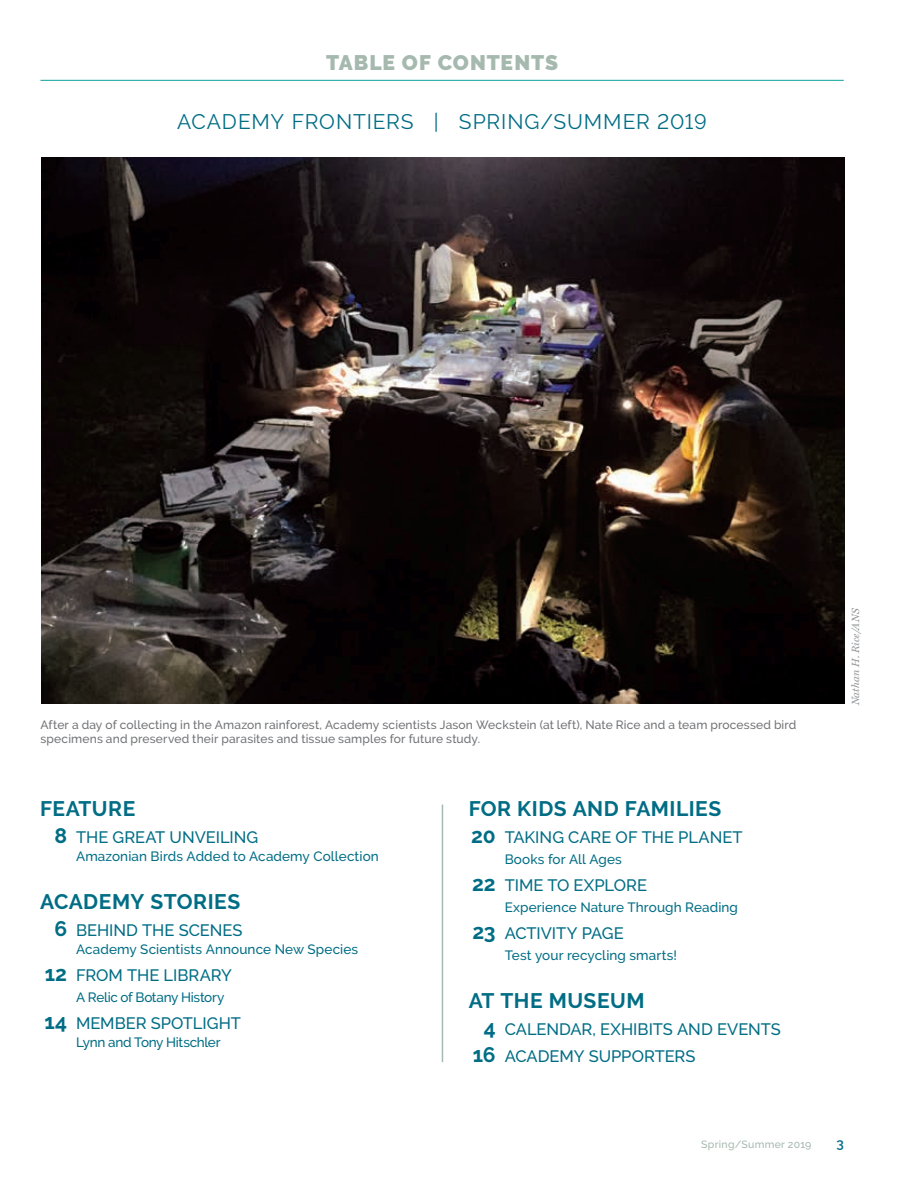
<style>
.page{position:relative;width:918px;height:1188px;background:#fff}
.page>*{position:absolute;margin:0;border:0;box-sizing:border-box;transform-origin:0 0}
.t1{font:700 21px "Raleway";letter-spacing:.025em;color:#016d85}
.t2{font:21px "Raleway";letter-spacing:.04em;color:#016d85}
.t3{font:900 21px "Raleway";letter-spacing:.04em;color:#a6b9af}
.t4{font:500 16.5px/27px "Raleway";letter-spacing:-.005em;color:#016d85}
.t5{font:500 13.5px "Raleway";letter-spacing:.005em;color:#016d85}
.t6{font:500 13.5px "Raleway";letter-spacing:-.02em;color:#016d85}
.t7{font:500 13.5px "Raleway";letter-spacing:-.025em;color:#016d85}
.t8{font:600 13.5px "Raleway";color:#016d85}
.t9{font:500 12px/14.4px "Raleway";letter-spacing:.015em;color:#717275}
.t10{font:500 10.5px "Raleway";letter-spacing:.03em;color:#a6b9af}
.t11{font:italic 10.5px "Miller Text";letter-spacing:.025em;color:#919396}
.s1{font-weight:700;font-size:21px}
</style>
<div class="page">
<hr style="left:40px;top:80px;width:804px;height:1px;background:#0aa19b">
<hr style="left:442px;top:805px;width:1px;height:257px;background:#a6b9af">
<img style="left:41px;top:158px;width:803px;height:546px">
<h1 class="t3" style="left:326px;top:51px;width:233px">TABLE OF CONTENTS</h1>
<h1 class="t2" style="left:177px;top:110px;width:531px">ACADEMY FRONTIERS | SPRING/SUMMER 2019</h1>
<p class="t9" style="left:40px;top:717px;width:757px">After a day of collecting in the Amazon rainforest, Academy scientists Jason Weckstein (at left), Nate Rice and a team processed bird specimens and preserved their parasites and tissue samples for future study.</p>
<h1 class="t1" style="left:40px;top:796px;width:97px">FEATURE</h1>
<h2 class="t4" style="left:54px;top:824px;width:206px"><span class="s1">8</span> THE GREAT UNVEILING</h2>
<p class="t5" style="left:76px;top:848px;width:304px">Amazonian Birds Added to Academy Collection</p>
<h1 class="t1" style="left:40px;top:889px;width:202px">ACADEMY STORIES</h1>
<h2 class="t4" style="left:54px;top:917px;width:190px"><span class="s1">6</span> BEHIND THE SCENES</h2>
<p class="t5" style="left:76px;top:941px;width:284px">Academy Scientists Announce New Species</p>
<h2 class="t4" style="left:45px;top:962px;width:189px"><span class="s1">12</span> FROM THE LIBRARY</h2>
<p class="t6" style="left:76px;top:989px;width:150px">A Relic of Botany History</p>
<h2 class="t4" style="left:45px;top:1010px;width:198px"><span class="s1">14</span> MEMBER SPOTLIGHT</h2>
<p class="t7" style="left:76px;top:1034px;width:146px">Lynn and Tony Hitschler</p>
<h1 class="t1" style="left:469px;top:796px;width:254px">FOR KIDS AND FAMILIES</h1>
<h2 class="t4" style="left:471px;top:824px;width:273px"><span class="s1">20</span> TAKING CARE OF THE PLANET</h2>
<p class="t5" style="left:505px;top:851px;width:119px">Books for All Ages</p>
<h2 class="t4" style="left:472px;top:872px;width:176px"><span class="s1">22</span> TIME TO EXPLORE</h2>
<p class="t5" style="left:505px;top:899px;width:235px">Experience Nature Through Reading</p>
<h2 class="t4" style="left:473px;top:920px;width:153px"><span class="s1">23</span> ACTIVITY PAGE</h2>
<p class="t5" style="left:505px;top:947px;width:174px">Test your recycling smarts!</p>
<h1 class="t1" style="left:469px;top:988px;width:177px">AT THE MUSEUM</h1>
<h2 class="t4" style="left:473px;top:1016px;width:309px;text-indent:11px"><span class="s1">4</span> CALENDAR, EXHIBITS AND EVENTS<br><span class="s1">16</span> ACADEMY SUPPORTERS</h2>
<p class="t11" style="left:849px;top:705px;width:99px;rotate:-90deg">Nathan H. Rice/ANS</p>
<p class="t10" style="left:701px;top:1138px;width:112px">Spring/Summer 2019</p>
<p class="t8" style="left:836px;top:1135px;width:9px">3</p>
</div>
